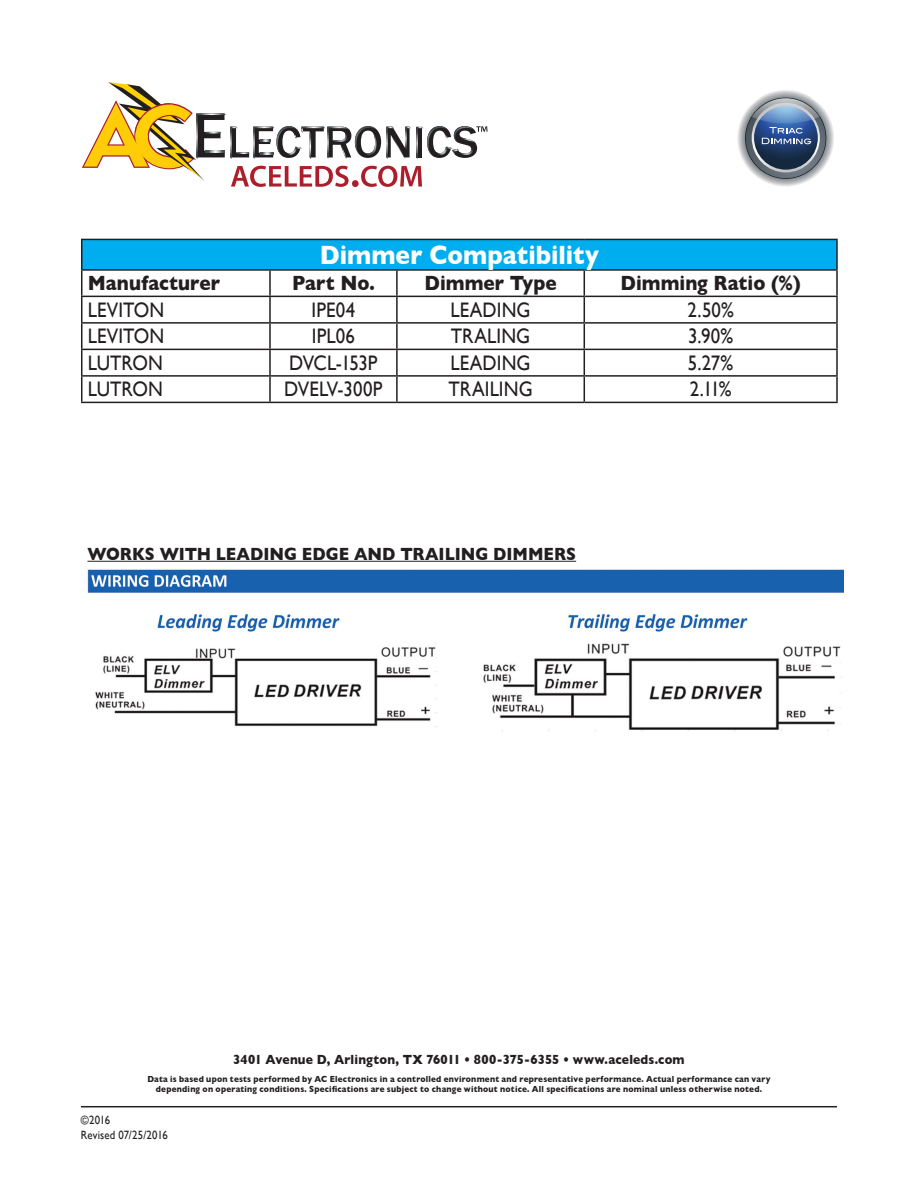
<style>
.page{position:relative;width:918px;height:1188px;background:#fff}
.page>*{position:absolute;margin:0;border:0;box-sizing:border-box;transform-origin:0 0}
.t1{font:700 27px "Gill Sans";color:#fff;scale:.9 1}
.t2{font:21px "Gill Sans";letter-spacing:.005em;color:#231f20;scale:.9 1}
.t3{font:700 21px "Gill Sans";letter-spacing:.005em;color:#231f20;scale:.9 1}
.t4{font:21px "Gill Sans";letter-spacing:-.03em;color:#231f20;scale:.9 1}
.t5{font:700 18px "Gill Sans";color:#231f20;scale:.9 1}
.t6{font:700 13.5px "Gill Sans";letter-spacing:.015em;color:#231f20;scale:.9 1}
.t7{font:12px "Gill Sans";letter-spacing:.01em;color:#231f20;scale:.9 1}
.t8{font:700 9px "Gill Sans";letter-spacing:.03em;color:#231f20;scale:.9 1}
</style>
<div class="page">
<svg style="left:82px;top:82px;width:406px;height:105px"></svg>
<svg style="left:737px;top:90px;width:97px;height:97px"></svg>
<div style="left:82px;top:239px;width:755px;height:31px;background:#00aeef"></div>
<hr style="left:81px;top:239px;width:189px;height:1px;background:#231f20">
<hr style="left:270px;top:239px;width:127px;height:1px;background:#231f20">
<hr style="left:397px;top:239px;width:187px;height:1px;background:#231f20">
<hr style="left:584px;top:239px;width:254px;height:1px;background:#231f20">
<hr style="left:836px;top:240px;width:2px;height:29px;background:#231f20">
<hr style="left:81px;top:269px;width:189px;height:2px;background:#231f20">
<hr style="left:270px;top:269px;width:127px;height:2px;background:#231f20">
<hr style="left:269px;top:271px;width:2px;height:25px;background:#231f20">
<hr style="left:397px;top:269px;width:187px;height:2px;background:#231f20">
<hr style="left:396px;top:271px;width:2px;height:25px;background:#231f20">
<hr style="left:584px;top:269px;width:254px;height:2px;background:#231f20">
<hr style="left:836px;top:271px;width:2px;height:25px;background:#231f20">
<hr style="left:81px;top:296px;width:189px;height:1px;background:#231f20">
<hr style="left:270px;top:296px;width:127px;height:1px;background:#231f20">
<hr style="left:269px;top:297px;width:2px;height:25px;background:#231f20">
<hr style="left:397px;top:296px;width:187px;height:1px;background:#231f20">
<hr style="left:396px;top:297px;width:2px;height:25px;background:#231f20">
<hr style="left:584px;top:296px;width:254px;height:1px;background:#231f20">
<hr style="left:836px;top:297px;width:2px;height:25px;background:#231f20">
<hr style="left:81px;top:322px;width:189px;height:2px;background:#231f20">
<hr style="left:270px;top:322px;width:127px;height:2px;background:#231f20">
<hr style="left:269px;top:324px;width:2px;height:25px;background:#231f20">
<hr style="left:397px;top:322px;width:187px;height:2px;background:#231f20">
<hr style="left:396px;top:324px;width:2px;height:25px;background:#231f20">
<hr style="left:584px;top:322px;width:254px;height:2px;background:#231f20">
<hr style="left:836px;top:324px;width:2px;height:25px;background:#231f20">
<hr style="left:81px;top:349px;width:189px;height:1px;background:#231f20">
<hr style="left:270px;top:349px;width:127px;height:1px;background:#231f20">
<hr style="left:269px;top:350px;width:2px;height:25px;background:#231f20">
<hr style="left:397px;top:349px;width:187px;height:1px;background:#231f20">
<hr style="left:396px;top:350px;width:2px;height:25px;background:#231f20">
<hr style="left:584px;top:349px;width:254px;height:1px;background:#231f20">
<hr style="left:836px;top:350px;width:2px;height:25px;background:#231f20">
<hr style="left:81px;top:375px;width:189px;height:2px;background:#231f20">
<svg style="left:81px;top:240px;width:1px;height:162px"></svg>
<hr style="left:270px;top:375px;width:127px;height:2px;background:#231f20">
<hr style="left:269px;top:377px;width:2px;height:25px;background:#231f20">
<hr style="left:397px;top:375px;width:187px;height:2px;background:#231f20">
<hr style="left:396px;top:377px;width:2px;height:25px;background:#231f20">
<hr style="left:584px;top:375px;width:254px;height:2px;background:#231f20">
<svg style="left:584px;top:271px;width:1px;height:131px"></svg>
<hr style="left:836px;top:377px;width:2px;height:25px;background:#231f20">
<hr style="left:81px;top:402px;width:189px;height:1px;background:#231f20">
<hr style="left:270px;top:402px;width:127px;height:1px;background:#231f20">
<hr style="left:397px;top:402px;width:187px;height:1px;background:#231f20">
<hr style="left:584px;top:402px;width:254px;height:1px;background:#231f20">
<hr style="left:81px;top:1106px;width:756px;height:1px;background:#231f20">
<img style="left:86px;top:569px;width:757px;height:162px">
<hr style="left:87px;top:561px;width:489px;height:1px;background:#231f20">
<p class="t1" style="left:320px;top:233px;width:312px">Dimmer Compatibility</p>
<p class="t3" style="left:88px;top:267px;width:149px">Manufacturer</p>
<p class="t3" style="left:292px;top:267px;width:94px">Part No.</p>
<p class="t3" style="left:424px;top:267px;width:149px">Dimmer Type</p>
<p class="t3" style="left:620px;top:267px;width:202px">Dimming Ratio (%)</p>
<p class="t2" style="left:88px;top:297px;width:87px">LEVITON</p>
<p class="t2" style="left:312px;top:297px;width:50px">IPE04</p>
<p class="t2" style="left:451px;top:297px;width:90px">LEADING</p>
<p class="t2" style="left:687px;top:297px;width:53px">2.50%</p>
<p class="t2" style="left:88px;top:324px;width:87px">LEVITON</p>
<p class="t2" style="left:312px;top:324px;width:49px">IPL06</p>
<p class="t2" style="left:451px;top:324px;width:90px">TRALING</p>
<p class="t2" style="left:688px;top:324px;width:52px">3.90%</p>
<p class="t2" style="left:88px;top:350px;width:85px">LUTRON</p>
<p class="t4" style="left:289px;top:350px;width:100px">DVCL-153P</p>
<p class="t2" style="left:451px;top:350px;width:90px">LEADING</p>
<p class="t2" style="left:688px;top:350px;width:52px">5.27%</p>
<p class="t2" style="left:88px;top:377px;width:85px">LUTRON</p>
<p class="t2" style="left:284px;top:377px;width:111px">DVELV-300P</p>
<p class="t2" style="left:448px;top:377px;width:95px">TRAILING</p>
<p class="t2" style="left:690px;top:377px;width:48px">2.11%</p>
<p class="t5" style="left:87px;top:540px;width:545px">WORKS WITH LEADING EDGE AND TRAILING DIMMERS</p>
<p class="t6" style="left:233px;top:1048px;width:503px">3401 Avenue D, Arlington, TX 76011 • 800-375-6355 • www.aceleds.com</p>
<p class="t8" style="left:147px;top:1071px;width:694px">Data is based upon tests performed by AC Electronics in a controlled environment and representative performance. Actual performance can vary</p>
<p class="t8" style="left:156px;top:1082px;width:675px">depending on operating conditions. Specifications are subject to change without notice. All specifications are nominal unless otherwise noted.</p>
<p class="t7" style="left:81px;top:1113px;width:34px">©2016</p>
<p class="t7" style="left:81px;top:1127px;width:98px">Revised 07/25/2016</p>
</div>
